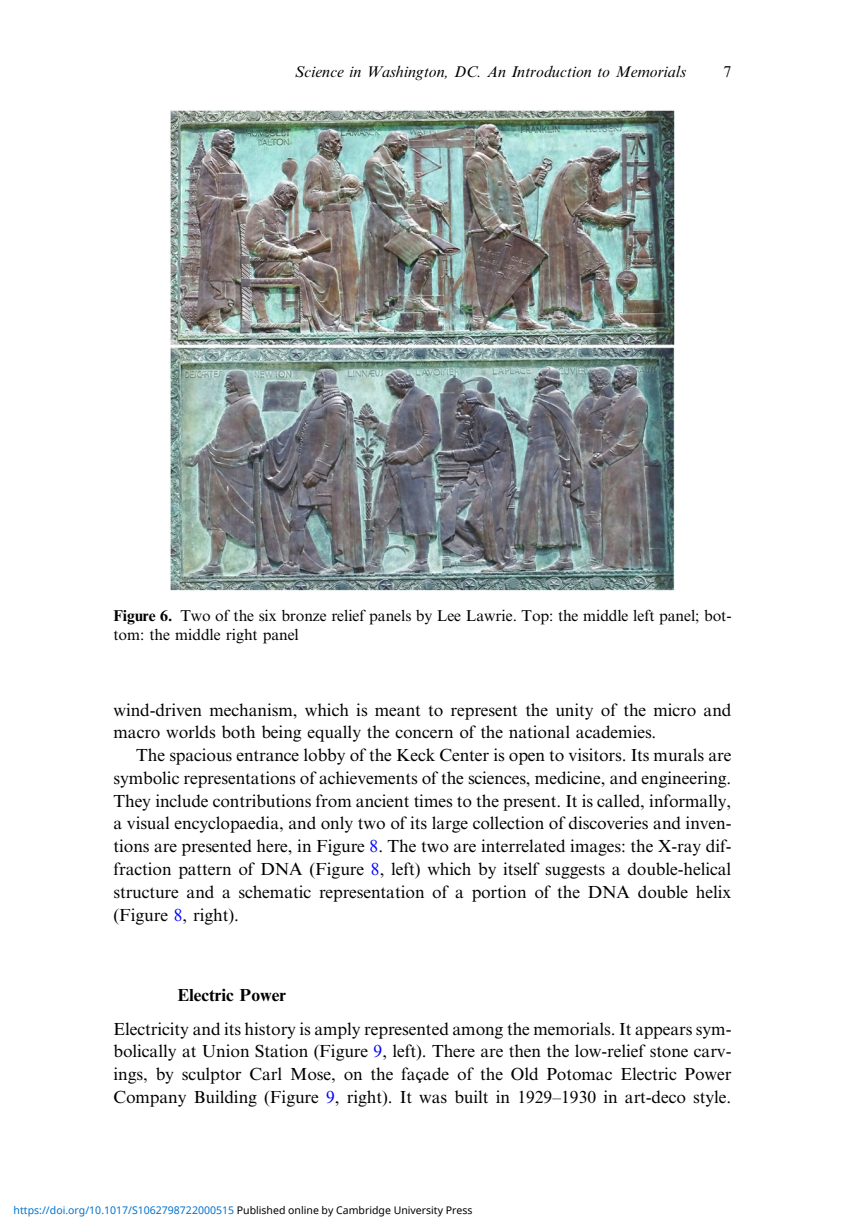
<style>
.page{position:relative;width:864px;height:1226px;background:#fff}
.page>*{position:absolute;margin:0;border:0;box-sizing:border-box;transform-origin:0 0}
.t1{font:17.5px/22.8px "Adv O Ta 20 b 42 a 7";color:#000;text-align:justify}
.t2{font:17.5px "Adv OT63936 fca.B";color:#000}
.t3{font:15.75px/19.2px "Adv O Ta 20 b 42 a 7";color:#000}
.t4{font:15.75px "Adv OT5 cf 73554.I";color:#000}
.t5{font:10.5px "Noto Sans";color:#0172cf}
.s1{font-family:"Adv OT63936 fca.B"}
.s2{color:#00f}
.s3{font-style:inherit}
.s4{color:#000}
</style>
<div class="page">
<img style="left:170px;top:110px;width:505px;height:481px">
<p class="t4" style="left:295px;top:66px;width:392px">Science in Washington, DC. An Introduction to Memorials</p>
<p class="t3" style="left:723px;top:63px;width:9px">7</p>
<p class="t3" style="left:113px;top:607px;width:619px"><span class="s1">Figure 6.</span> Two of the six bronze relief panels by Lee Lawrie. Top: the middle left panel; bot&shy;tom: the middle right panel</p>
<p class="t1" style="left:113px;top:699px;width:619px">wind-driven mechanism, which is meant to represent the unity of the micro and macro worlds both being equally the concern of the national academies.</p>
<p class="t1" style="left:113px;top:745px;width:619px;text-indent:23px">The spacious entrance lobby of the Keck Center is open to visitors. Its murals are symbolic representations of achievements of the sciences, medicine, and engineering.<br>They include contributions from ancient times to the present. It is called, informally, a visual encyclopaedia, and only two of its large collection of discoveries and inven&shy;tions are presented here, in Figure <span class="s2">8</span>. The two are interrelated images: the X-ray dif&shy;fraction pattern of DNA (Figure <span class="s2">8</span>, left) which by itself suggests a double-helical structure and a schematic representation of a portion of the DNA double helix (Figure <span class="s2">8</span>, right).</p>
<p class="t2" style="left:177px;top:989px;width:110px">Electric Power</p>
<p class="t1" style="left:113px;top:1018px;width:619px">Electricity and its history is amply represented among the memorials. It appears sym&shy;bolically at Union Station (Figure <span class="s2">9</span>, left). There are then the low-relief stone carv&shy;ings, by sculptor Carl Mose, on the façade of the Old Potomac Electric Power Company Building (Figure <span class="s2">9</span>, right). It was built in 1929<span class="s3">–</span>1930 in art-deco style.</p>
<p class="t5" style="left:14px;top:1202px;width:460px">https://doi.org/10.1017/S1062798722000515 <span class="s4">Published online by Cambridge University Press</span></p>
</div>
